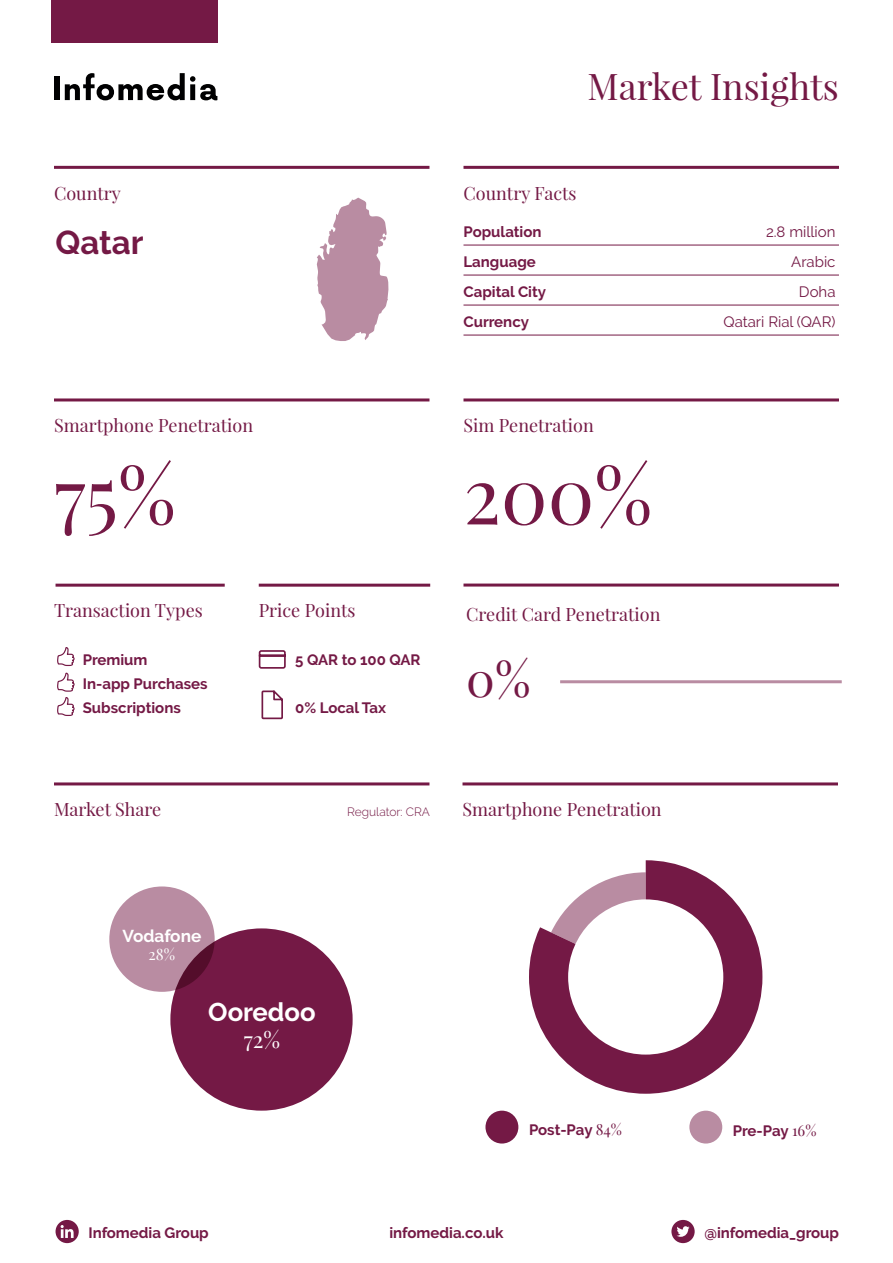
<style>
.page{position:relative;width:893px;height:1263px;background:#fff}
.page>*{position:absolute;margin:0;border:0;box-sizing:border-box;transform-origin:0 0}
.t1{font:78px "Playfair Display";color:#741945}
.t2{font:48px "Playfair Display";color:#741945}
.t3{font:36px "Playfair Display";color:#741945}
.t4{font:700 33px "Raleway";color:#741945}
.t5{font:700 25.65px "Raleway";color:#fff}
.t6{font:22.5px "Playfair Display";color:#fff}
.t7{font:18px "Playfair Display";color:#741945}
.t8{font:700 17.25px "Raleway";color:#fff}
.t9{font:15.3px "Playfair Display";color:#fff}
.Paragraph_Style_1{font:700 15px "Raleway";color:#741945}
.Paragraph_Style_1-2{font:15px "Raleway";color:#741945}
.t10{font:300 12px "Raleway";color:#741945}
.s1{font-family:"Playfair Display";font-weight:400}
</style>
<div class="page">
<div style="left:54px;top:76px;width:5px;height:24px;background:#000001"></div>
<svg style="left:65px;top:73px;width:152px;height:27px"></svg>
<hr style="left:463px;top:245px;width:376px;height:1px;background:#741945">
<hr style="left:463px;top:275px;width:376px;height:1px;background:#741945">
<hr style="left:463px;top:305px;width:376px;height:1px;background:#741945">
<hr style="left:463px;top:335px;width:376px;height:1px;background:#741945">
<hr style="left:54px;top:166px;width:375px;height:3px;background:#741945">
<hr style="left:54px;top:398px;width:375px;height:3px;background:#741945">
<hr style="left:463px;top:398px;width:376px;height:3px;background:#741945">
<hr style="left:463px;top:166px;width:376px;height:3px;background:#741945">
<div style="left:51px;top:0;width:166px;height:43px;background:#741945"></div>
<hr style="left:259px;top:584px;width:171px;height:3px;background:#741945">
<hr style="left:56px;top:584px;width:169px;height:3px;background:#741945">
<svg style="left:57px;top:647px;width:18px;height:69px"></svg>
<hr style="left:463px;top:583px;width:376px;height:3px;background:#741945">
<hr style="left:560px;top:680px;width:282px;height:3px;background:#b98ca2">
<hr style="left:462px;top:782px;width:376px;height:3px;background:#741945">
<hr style="left:54px;top:782px;width:375px;height:3px;background:#741945">
<svg style="left:56px;top:1220px;width:23px;height:23px"></svg>
<svg style="left:671px;top:1220px;width:24px;height:23px"></svg>
<div style="left:485px;top:1111px;width:33px;height:32px;background:#741945;border-radius:50%"></div>
<div style="left:689px;top:1111px;width:33px;height:32px;background:#b98ca2;border-radius:50%"></div>
<svg style="left:258px;top:650px;width:28px;height:19px"></svg>
<svg style="left:261px;top:690px;width:22px;height:30px"></svg>
<div style="left:170px;top:928px;width:183px;height:183px;background:#741945;border-radius:50%"></div>
<div style="left:109px;top:886px;width:106px;height:106px;background:#b98ca2;border-radius:50%"></div>
<svg style="left:317px;top:198px;width:71px;height:143px"></svg>
<svg style="left:529px;top:860px;width:233px;height:234px;fill:#741945"></svg>
<div style="left:568px;top:899px;width:155px;height:155px;background:#fff;border-radius:50%"></div>
<p class="t7" style="left:54px;top:182px;width:68px">Country</p>
<p class="t4" style="left:56px;top:223px;width:90px">Qatar</p>
<p class="t3" style="left:588px;top:64px;width:253px">Market Insights</p>
<p class="t7" style="left:463px;top:182px;width:115px">Country Facts</p>
<p class="Paragraph_Style_1" style="left:463px;top:223px;width:80px">Population</p>
<p class="Paragraph_Style_1-2" style="left:766px;top:223px;width:71px">2.8 million</p>
<p class="Paragraph_Style_1" style="left:463px;top:253px;width:74px">Language</p>
<p class="Paragraph_Style_1-2" style="left:791px;top:253px;width:46px">Arabic</p>
<p class="Paragraph_Style_1" style="left:463px;top:283px;width:84px">Capital City</p>
<p class="Paragraph_Style_1-2" style="left:799px;top:283px;width:38px">Doha</p>
<p class="Paragraph_Style_1" style="left:463px;top:313px;width:67px">Currency</p>
<p class="Paragraph_Style_1-2" style="left:723px;top:313px;width:114px">Qatari Rial (QAR)</p>
<p class="t7" style="left:54px;top:414px;width:201px">Smartphone Penetration</p>
<p class="t7" style="left:463px;top:414px;width:132px">Sim Penetration</p>
<p class="t1" style="left:54px;top:446px;width:123px">75%</p>
<p class="t1" style="left:463px;top:446px;width:190px">200%</p>
<p class="t7" style="left:54px;top:599px;width:150px">Transaction Types</p>
<p class="t7" style="left:259px;top:599px;width:98px">Price Points</p>
<p class="Paragraph_Style_1" style="left:83px;top:651px;width:66px">Premium</p>
<p class="Paragraph_Style_1" style="left:83px;top:675px;width:126px">In-app Purchases</p>
<p class="Paragraph_Style_1" style="left:83px;top:699px;width:100px">Subscriptions</p>
<p class="Paragraph_Style_1" style="left:295px;top:651px;width:127px">5 QAR to 100 QAR</p>
<p class="Paragraph_Style_1" style="left:295px;top:699px;width:92px">0% Local Tax</p>
<p class="t7" style="left:466px;top:603px;width:196px">Credit Card Penetration</p>
<p class="t2" style="left:466px;top:649px;width:66px">0%</p>
<p class="t7" style="left:54px;top:798px;width:109px">Market Share</p>
<p class="t10" style="left:347px;top:805px;width:84px">Regulator: CRA</p>
<p class="t7" style="left:462px;top:798px;width:201px">Smartphone Penetration</p>
<p class="t8" style="left:123px;top:926px;width:80px">Vodafone</p>
<p class="t9" style="left:149px;top:945px;width:28px">28%</p>
<p class="t5" style="left:208px;top:998px;width:109px">Ooredoo</p>
<p class="t6" style="left:244px;top:1026px;width:38px">72%</p>
<p class="Paragraph_Style_1" style="left:529px;top:1121px;width:95px">Post-Pay <span class="s1">84%</span></p>
<p class="Paragraph_Style_1" style="left:733px;top:1122px;width:85px">Pre-Pay <span class="s1">16%</span></p>
<p class="Paragraph_Style_1" style="left:88px;top:1224px;width:122px">Infomedia Group</p>
<p class="Paragraph_Style_1" style="left:389px;top:1224px;width:115px">infomedia.co.uk</p>
<p class="Paragraph_Style_1" style="left:704px;top:1224px;width:136px">@infomedia_group</p>
</div>
